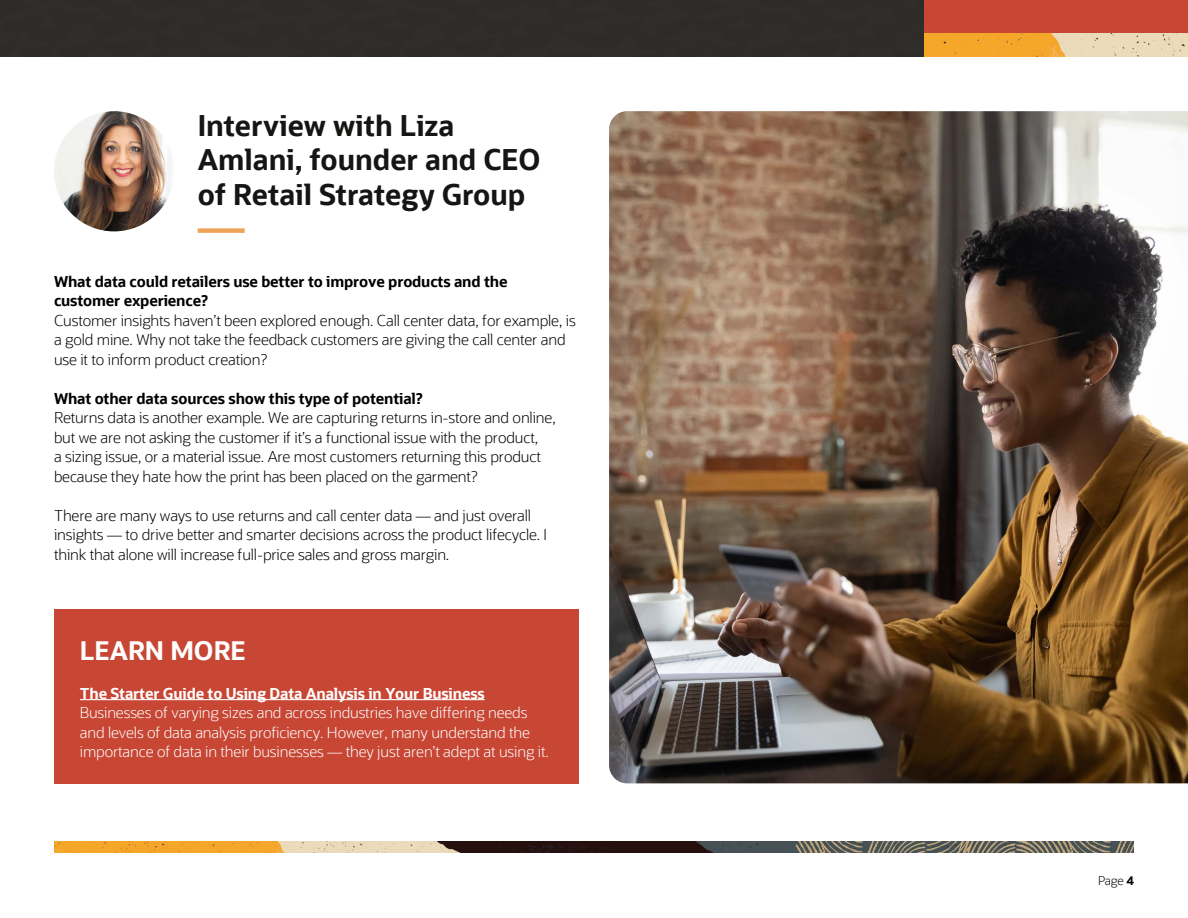
<style>
.page{position:relative;width:1188px;height:918px;background:#fff}
.page>*{position:absolute;margin:0;border:0;box-sizing:border-box;transform-origin:0 0}
.t1{font:700 28.5px/34.5px "Oracle Sans";color:#161513}
.t2{font:700 25.5px "Oracle Sans";color:#fff}
.t3{font:300 15px/19.5px "Oracle Sans";letter-spacing:-.01em;color:#000}
.t4{font:300 15px/19.5px "Oracle Sans";letter-spacing:-.01em;color:#fff}
.t5{font:700 15px/19.5px "Oracle Sans";letter-spacing:-.01em;color:#000}
.t6{font:700 15px "Oracle Sans";letter-spacing:-.01em;color:#fff}
.t7{font:300 12px "Oracle Sans";color:#000}
.s1{font-weight:700}
</style>
<div class="page">
<div style="left:0;top:0;width:924px;height:56px;background:#2f2b28"></div>
<div style="left:924px;top:0;width:264px;height:52px;background:#c74634"></div>
<img style="left:924px;top:33px;width:264px;height:23px">
<img style="left:54px;top:841px;width:1080px;height:11px">
<div style="left:198px;top:228px;width:47px;height:5px;background:#efa357"></div>
<img style="left:54px;top:111px;width:120px;height:120px;border-radius:60px">
<div style="left:54px;top:609px;width:525px;height:174px;background:#c74634"></div>
<hr style="left:80px;top:699px;width:405px;height:1px;background:#fff">
<img style="left:609px;top:111px;width:579px;height:672px">
<h1 class="t1" style="left:198px;top:108px;width:344px">Interview with Liza<br>Amlani, founder and CEO of Retail Strategy Group</h1>
<p class="t5" style="left:54px;top:272px;width:455px">What data could retailers use better to improve products and the customer experience?</p>
<p class="t3" style="left:54px;top:311px;width:523px">Customer insights haven’t been explored enough. Call center data, for example, is a gold mine. Why not take the feedback customers are giving the call center and use it to inform product creation?</p>
<p class="t5" style="left:54px;top:389px;width:370px">What other data sources show this type of potential?</p>
<p class="t3" style="left:54px;top:408px;width:503px">Returns data is another example. We are capturing returns in-store and online, but we are not asking the customer if it’s a functional issue with the product,<br>a sizing issue, or a material issue. Are most customers returning this product because they hate how the print has been placed on the garment?</p>
<p class="t3" style="left:54px;top:506px;width:495px">There are many ways to use returns and call center data — and just overall insights — to drive better and smarter decisions across the product lifecycle. I think that alone will increase full-price sales and gross margin.</p>
<h2 class="t2" style="left:80px;top:634px;width:167px">LEARN MORE</h2>
<p class="t6" style="left:80px;top:684px;width:406px">The Starter Guide to Using Data Analysis in Your Business</p>
<p class="t4" style="left:80px;top:703px;width:470px">Businesses of varying sizes and across industries have differing needs and levels of data analysis proficiency. However, many understand the importance of data in their businesses — they just aren’t adept at using it.</p>
<p class="t7" style="left:1098px;top:874px;width:37px">Page <span class="s1">4</span></p>
</div>
